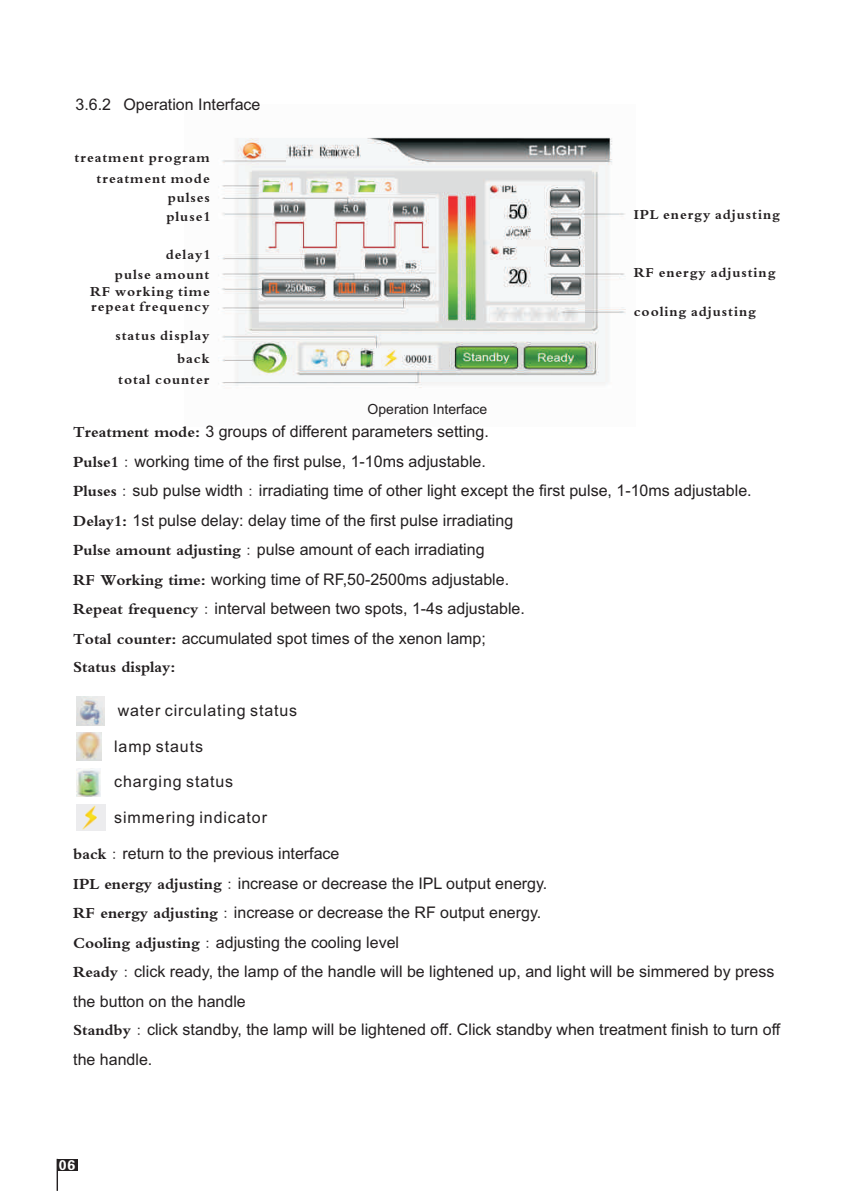
<style>
.page{position:relative;width:842px;height:1191px;background:#fff}
.page>*{position:absolute;margin:0;border:0;box-sizing:border-box;transform-origin:0 0}
.t1{font:16px/29.4px "Arial";color:#231f20}
.t2{font:16px "Arial";letter-spacing:.055em;color:#231f20}
.t3{font:16px "FZDBSJW GB1 0";color:#231f20}
.t4{font:14.2px/20.8px "FZDBSJW GB1 0";letter-spacing:.065em;color:#231f20;text-align:right}
.t5{font:14px "Arial";color:#231f20}
.t6{font:14px "FZDHTJW GB1 0";color:#fff}
.s1{font-family:"FZDBSJW GB1 0"}
.s2{font-family:"MS Gothic"}
</style>
<div class="page">
<img style="left:218px;top:137px;width:408px;height:252px">
<img style="left:76px;top:697px;width:29px;height:28px">
<img style="left:76px;top:732px;width:26px;height:28px">
<img style="left:76px;top:768px;width:24px;height:28px">
<img style="left:76px;top:804px;width:29px;height:26px">
<hr style="left:57px;top:1158px;width:1px;height:32px;background:#231f20">
<div style="left:57px;top:1158px;width:21px;height:12px;background:#231f20"></div>
<p class="t1" style="left:75px;top:91px;width:186px">3.6.2 Operation Interface</p>
<p class="t4" style="left:75px;top:147px;width:137px">treatment program treatment mode</p>
<p class="t4" style="left:166px;top:187px;width:46px;line-height:19px;text-align:left">pulses pluse1</p>
<p class="t4" style="left:115px;top:244px;width:97px;line-height:20px">delay1<br>pulse amount</p>
<p class="t4" style="left:90px;top:283px;width:121px;line-height:14.8px;text-align:left">RF working time repeat frequency</p>
<p class="t4" style="left:115px;top:323px;width:96px;line-height:23.4px">status display back</p>
<p class="t4" style="left:118px;top:369px;width:93px">total counter</p>
<p class="t4" style="left:634px;top:203px;width:148px">IPL energy adjusting</p>
<p class="t4" style="left:634px;top:261px;width:143px">RF energy adjusting</p>
<p class="t4" style="left:634px;top:301px;width:124px">cooling adjusting</p>
<p class="t5" style="left:368px;top:404px;width:121px">Operation Interface</p>
<p class="t1" style="left:73px;top:418px;width:680px"><span class="s1">Treatment mode:</span> 3 groups of different parameters setting.<br><span class="s1">Pulse1</span><span class="s2">：</span>working time of the first pulse, 1-10ms adjustable.<br><span class="s1">Pluses</span><span class="s2">：</span>sub pulse width<span class="s2">：</span>irradiating time of other light except the first pulse, 1-10ms adjustable.<br><span class="s1">Delay1:</span> 1st pulse delay: delay time of the first pulse irradiating<br><span class="s1">Pulse amount adjusting</span><span class="s2">：</span>pulse amount of each irradiating<br><span class="s1">RF Working time:</span> working time of RF,50-2500ms adjustable.<br><span class="s1">Repeat frequency</span><span class="s2">：</span>interval between two spots, 1-4s adjustable.<br><span class="s1">Total counter:</span> accumulated spot times of the xenon lamp;</p>
<p class="t3" style="left:73px;top:659px;width:104px">Status display:</p>
<p class="t2" style="left:118px;top:704px;width:181px">water circulating status</p>
<p class="t2" style="left:114px;top:740px;width:90px">lamp stauts</p>
<p class="t2" style="left:114px;top:775px;width:121px">charging status</p>
<p class="t2" style="left:114px;top:811px;width:154px">simmering indicator</p>
<p class="t1" style="left:73px;top:840px;width:709px"><span class="s1">back</span><span class="s2">：</span>return to the previous interface<br><span class="s1">IPL energy adjusting</span><span class="s2">：</span>increase or decrease the IPL output energy.<br><span class="s1">RF energy adjusting</span><span class="s2">：</span>increase or decrease the RF output energy.<br><span class="s1">Cooling adjusting</span><span class="s2">：</span>adjusting the cooling level<br><span class="s1">Ready</span><span class="s2">：</span>click ready, the lamp of the handle will be lightened up, and light will be simmered by press the button on the handle<br><span class="s1">Standby</span><span class="s2">：</span>click standby, the lamp will be lightened off. Click standby when treatment finish to turn off the handle.</p>
<p class="t6" style="left:59px;top:1157px;width:18px">06</p>
</div>
